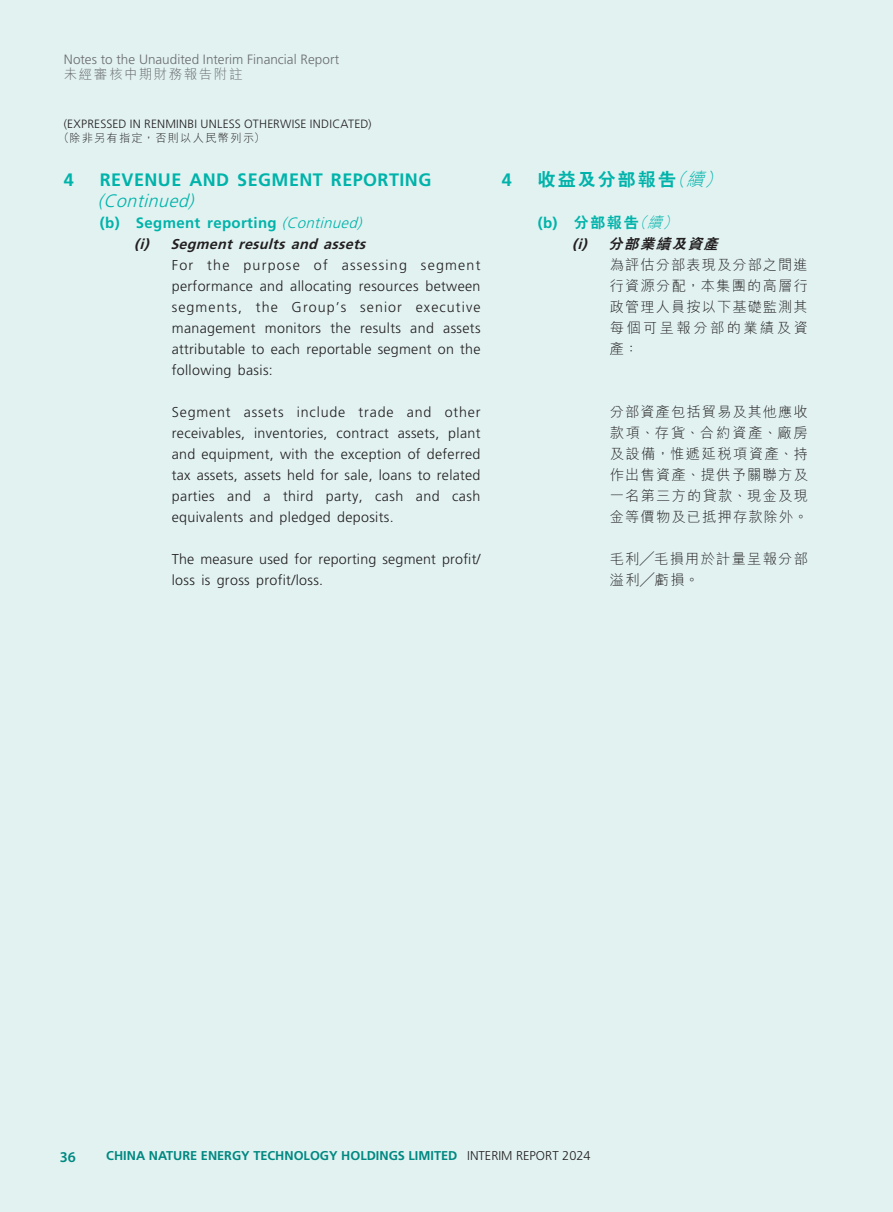
<style>
.page{position:relative;width:893px;height:1212px;background:#fff}
.page>*{position:absolute;margin:0;border:0;box-sizing:border-box;transform-origin:0 0}
._03_H1{font:700 18px/21px "Frutiger LT Std";letter-spacing:.025em;color:#00b3aa}
._03_H1-2{font:800 18px "C Hei 2 HK";letter-spacing:.115em;color:#00b3aa}
._04___H2{font:700 15px "Frutiger LT Std";letter-spacing:.025em;color:#00b3aa}
._04___H2-2{font:800 15px "C Hei 2 HK";color:#00b3aa}
.t1{font:600 15px "Myriad Pro";color:#008881}
._01_Body_Text{font:300 14.25px/21px "Frutiger LT Std";letter-spacing:.025em;color:#231f20;text-align:justify}
._01_Body_Text-2{font:300 14.25px/21px "M Hei HK";letter-spacing:.09em;color:#231f20;text-align:justify}
._05_____H3{font:italic 700 14.25px "Frutiger LT Std";color:#231f20}
._05_____H3-2{font:italic 800 14.25px "C Hei 2 HK";color:#231f20}
.t2{font:300 13.5px "Frutiger LT Std";color:#6c6d70}
.t3{font:300 13.5px "M Hei HK";letter-spacing:.12em;color:#6c6d70}
.t4{font:700 12.75px "Frutiger LT Std";color:#008881}
.t5{font:300 12px "Frutiger LT Std";letter-spacing:.02em;color:#231f20}
.t6{font:300 11.25px "M Hei HK";letter-spacing:.11em;color:#231f20}
.s1{font-weight:300;font-style:italic}
.s2{font-family:"M Hei HK";font-weight:300;font-style:italic}
.s3{font-family:"Frutiger LT Std";font-weight:700}
.s4{font-weight:300;color:#231f20}
</style>
<div class="page">
<div style="left:0;top:0;width:892px;height:1212px;background:#e1f2f1"></div>
<p class="t2" style="left:64px;top:52px;width:277px">Notes to the Unaudited Interim Financial Report</p>
<p class="t3" style="left:64px;top:65px;width:180px">未經審核中期財務報告附註</p>
<p class="t5" style="left:64px;top:117px;width:309px">(EXPRESSED IN RENMINBI UNLESS OTHERWISE INDICATED)</p>
<p class="t6" style="left:58px;top:130px;width:209px">（除非另有指定，否則以人民幣列示）</p>
<p class="_03_H1" style="left:64px;top:169px;width:12px">4</p>
<p class="_03_H1" style="left:98px;top:169px;width:335px">REVENUE AND SEGMENT REPORTING <span class="s1">(Continued)</span></p>
<p class="_04___H2" style="left:100px;top:214px;width:268px">(b) Segment reporting <span class="s1">(Continued)</span></p>
<p class="_05_____H3" style="left:134px;top:236px;width:237px">(i) Segment results and assets</p>
<p class="_01_Body_Text" style="left:172px;top:255px;width:310px">For the purpose of assessing segment performance and allocating resources between segments, the Group’s senior executive management monitors the results and assets attributable to each reportable segment on the following basis:</p>
<p class="_01_Body_Text" style="left:172px;top:402px;width:310px">Segment assets include trade and other receivables, inventories, contract assets, plant and equipment, with the exception of deferred tax assets, assets held for sale, loans to related parties and a third party, cash and cash equivalents and pledged deposits.</p>
<p class="_01_Body_Text" style="left:172px;top:549px;width:310px">The measure used for reporting segment profit/ loss is gross profit/loss.</p>
<p class="_03_H1" style="left:502px;top:169px;width:12px">4</p>
<p class="_03_H1-2" style="left:538px;top:167px;width:192px">收益及分部報告<span class="s2">（續）</span></p>
<p class="_04___H2-2" style="left:538px;top:213px;width:146px"><span class="s3">(b)</span> 分部報告<span class="s2">（續）</span></p>
<p class="_05_____H3-2" style="left:572px;top:234px;width:152px"><span class="s3">(i)</span> 分部業績及資產</p>
<p class="_01_Body_Text-2" style="left:610px;top:254px;width:200px">為評估分部表現及分部之間進行資源分配，本集團的高層行政管理人員按以下基礎監測其每個可呈報分部的業績及資產：</p>
<p class="_01_Body_Text-2" style="left:610px;top:401px;width:200px">分部資產包括貿易及其他應收款項、存貨、合約資產、廠房及設備，惟遞延稅項資產、持作出售資產、提供予關聯方及一名第三方的貸款、現金及現金等價物及已抵押存款除外。</p>
<p class="_01_Body_Text-2" style="left:610px;top:548px;width:200px">毛利╱毛損用於計量呈報分部溢利╱虧損。</p>
<p class="t1" style="left:60px;top:1148px;width:18px">36</p>
<p class="t4" style="left:106px;top:1148px;width:486px">CHINA NATURE ENERGY TECHNOLOGY HOLDINGS LIMITED <span class="s4">INTERIM REPORT 2024</span></p>
</div>
